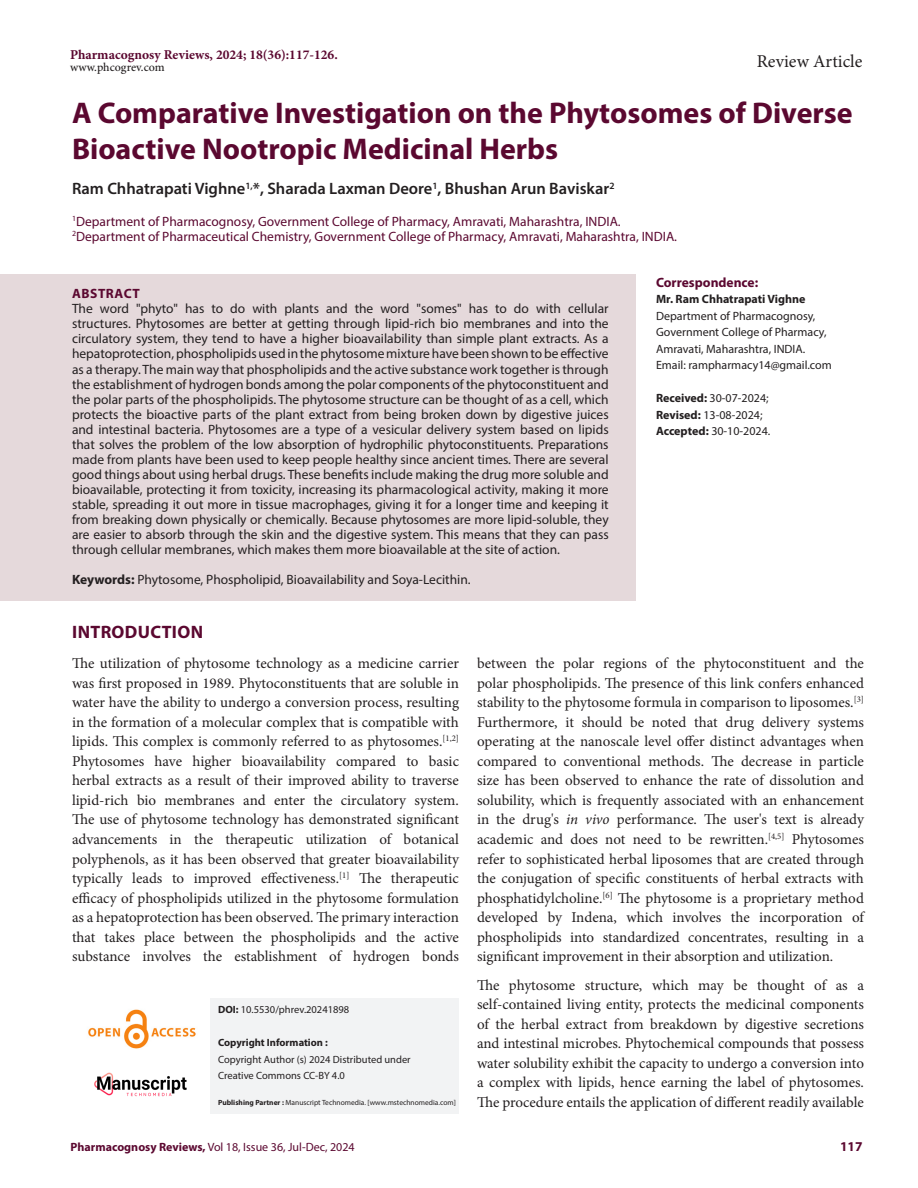
<style>
.page{position:relative;width:918px;height:1188px;background:#fff}
.page>*{position:absolute;margin:0;border:0;box-sizing:border-box;transform-origin:0 0}
.Art_Title{font:700 30px/36px "Myriad Pro";color:#5b0830}
.t1{font:18px "Minion Pro";letter-spacing:.005em;color:#231f20}
.Intro_head{font:700 18px "Myriad Pro";letter-spacing:.02em;color:#5b0830}
.Author_Names{font:600 16.5px "Myriad Pro";color:#231f20}
.Body_text__FO{font:15px/19.5px "Minion Pro";letter-spacing:-.005em;color:#231f20;text-align:justify}
.Body_text{font:15px/19.5px "Minion Pro";color:#231f20;text-align:justify}
.Abstract_TXT{font:13.5px/15px "Myriad Pro";color:#231f20;text-align:justify}
.Author_Affiliations{font:13.5px "Myriad Pro";color:#5b0830}
.KY{font:13.5px "Myriad Pro";color:#231f20}
.t2{font:700 13.5px "Minion Pro";color:#5b0830}
.Correspondence_head{font:700 13.5px "Myriad Pro";color:#5b0830}
.ABS_Heading{font:700 13.5px "Myriad Pro";letter-spacing:.04em;color:#5b0830}
.Correspondence_AU_Aff{font:12px/16.5px "Myriad Pro";color:#231f20}
.Journal_Dates{font:12px/16.5px "Myriad Pro";color:#231f20}
.t3{font:12px "Myriad Pro";color:#5b0830}
.Correspondence_AU{font:700 12px "Myriad Pro";color:#231f20}
.t4{font:500 12px "Minion Pro";color:#231f20}
.t5{font:10.5px/16.5px "Myriad Pro";color:#231f20}
.t6{font:700 10.5px "Myriad Pro";color:#231f20}
.t7{font:7.5px "Myriad Pro";color:#231f20}
.s1{font-weight:700}
.s2{font-style:italic}
</style>
<div class="page">
<img style="left:88px;top:1009px;width:108px;height:40px">
<img style="left:94px;top:1072px;width:93px;height:25px">
<div style="left:211px;top:998px;width:248px;height:36px;background:#f2f3f4"></div>
<div style="left:211px;top:1031px;width:248px;height:26px;background:#f2f3f4"></div>
<div style="left:211px;top:1048px;width:248px;height:25px;background:#f2f3f4"></div>
<div style="left:211px;top:1064px;width:248px;height:26px;background:#f2f3f4"></div>
<div style="left:211px;top:1084px;width:248px;height:30px;background:#f2f3f4"></div>
<div style="left:0;top:275px;width:636px;height:40px;background:#e5d9db"></div>
<div style="left:0;top:290px;width:636px;height:281px;background:#e5d9db"></div>
<div style="left:0;top:560px;width:636px;height:41px;background:#e5d9db"></div>
<p class="t2" style="left:70px;top:45px;width:269px">Pharmacognosy Reviews, 2024; 18(36):117-126.</p>
<p class="t4" style="left:70px;top:59px;width:96px">www.phcogrev.com</p>
<p class="t1" style="left:757px;top:49px;width:107px">Review Article</p>
<p class="Art_Title" style="left:72px;top:94px;width:782px">A Comparative Investigation on the Phytosomes of Diverse<br>Bioactive Nootropic Medicinal Herbs</p>
<p class="Author_Names" style="left:72px;top:178px;width:544px">Ram Chhatrapati Vighne<sup>1,</sup>*, Sharada Laxman Deore<sup>1</sup>, Bhushan Arun Baviskar<sup>2</sup></p>
<p class="Author_Affiliations" style="left:72px;top:213px;width:550px"><sup>1</sup>Department of Pharmacognosy, Government College of Pharmacy, Amravati, Maharashtra, INDIA.</p>
<p class="Author_Affiliations" style="left:72px;top:228px;width:607px"><sup>2</sup>Department of Pharmaceutical Chemistry, Government College of Pharmacy, Amravati, Maharashtra, INDIA.</p>
<p class="Correspondence_head" style="left:656px;top:273px;width:104px">Correspondence:</p>
<p class="Correspondence_AU" style="left:656px;top:291px;width:151px">Mr. Ram Chhatrapati Vighne</p>
<p class="Correspondence_AU_Aff" style="left:656px;top:307px;width:172px">Department of Pharmacognosy,<br>Government College of Pharmacy,<br>Amravati, Maharashtra, INDIA.</p>
<p class="Correspondence_AU_Aff" style="left:656px;top:357px;width:177px">Email: rampharmacy14@gmail.com</p>
<p class="ABS_Heading" style="left:72px;top:285px;width:69px">ABSTRACT</p>
<p class="Abstract_TXT" style="left:72px;top:301px;width:538px">The word "phyto" has to do with plants and the word "somes" has to do with cellular structures. Phytosomes are better at getting through lipid-rich bio membranes and into the circulatory system, they tend to have a higher bioavailability than simple plant extracts. As a hepatoprotection, phospholipids used in the phytosome mixture have been shown to be effective as a therapy. The main way that phospholipids and the active substance work together is through the establishment of hydrogen bonds among the polar components of the phytoconstituent and the polar parts of the phospholipids. The phytosome structure can be thought of as a cell, which protects the bioactive parts of the plant extract from being broken down by digestive juices and intestinal bacteria. Phytosomes are a type of a vesicular delivery system based on lipids that solves the problem of the low absorption of hydrophilic phytoconstituents. Preparations made from plants have been used to keep people healthy since ancient times. There are several good things about using herbal drugs. These benefits include making the drug more soluble and bioavailable, protecting it from toxicity, increasing its pharmacological activity, making it more stable, spreading it out more in tissue macrophages, giving it for a longer time and keeping it from breaking down physically or chemically. Because phytosomes are more lipid-soluble, they are easier to absorb through the skin and the digestive system. This means that they can pass through cellular membranes, which makes them more bioavailable at the site of action.</p>
<p class="KY" style="left:72px;top:571px;width:400px"><span class="s1">Keywords:</span> Phytosome, Phospholipid, Bioavailability and Soya-Lecithin.</p>
<p class="Intro_head" style="left:72px;top:620px;width:132px">INTRODUCTION</p>
<p class="Body_text__FO" style="left:72px;top:654px;width:389px">The utilization of phytosome technology as a medicine carrier was first proposed in 1989. Phytoconstituents that are soluble in water have the ability to undergo a conversion process, resulting in the formation of a molecular complex that is compatible with lipids. This complex is commonly referred to as phytosomes.<sup>[1,2] </sup>Phytosomes have higher bioavailability compared to basic herbal extracts as a result of their improved ability to traverse lipid-rich bio membranes and enter the circulatory system.<br>The use of phytosome technology has demonstrated significant advancements in the therapeutic utilization of botanical polyphenols, as it has been observed that greater bioavailability typically leads to improved effectiveness.<sup>[1]</sup> The therapeutic efficacy of phospholipids utilized in the phytosome formulation as a hepatoprotection has been observed. The primary interaction that takes place between the phospholipids and the active substance involves the establishment of hydrogen bonds</p>
<p class="Body_text__FO" style="left:477px;top:654px;width:389px">between the polar regions of the phytoconstituent and the polar phospholipids. The presence of this link confers enhanced stability to the phytosome formula in comparison to liposomes.<sup>[3] </sup>Furthermore, it should be noted that drug delivery systems operating at the nanoscale level offer distinct advantages when compared to conventional methods. The decrease in particle size has been observed to enhance the rate of dissolution and solubility, which is frequently associated with an enhancement in the drug's <span class="s2">in vivo</span> performance. The user's text is already academic and does not need to be rewritten.<sup>[4,5]</sup> Phytosomes refer to sophisticated herbal liposomes that are created through the conjugation of specific constituents of herbal extracts with phosphatidylcholine.<sup>[6]</sup> The phytosome is a proprietary method developed by Indena, which involves the incorporation of phospholipids into standardized concentrates, resulting in a significant improvement in their absorption and utilization.</p>
<p class="Body_text" style="left:477px;top:975px;width:389px">The phytosome structure, which may be thought of as a self-contained living entity, protects the medicinal components of the herbal extract from breakdown by digestive secretions and intestinal microbes. Phytochemical compounds that possess water solubility exhibit the capacity to undergo a conversion into a complex with lipids, hence earning the label of phytosomes.<br>The procedure entails the application of different readily available</p>
<p class="Journal_Dates" style="left:656px;top:390px;width:116px"><span class="s1">Received:</span> 30-07-2024;<br><span class="s1">Revised:</span> 13-08-2024;<br><span class="s1">Accepted:</span> 30-10-2024.</p>
<p class="t5" style="left:218px;top:1001px;width:133px"><span class="s1">DOI:</span> 10.5530/phrev.20241898</p>
<p class="t6" style="left:218px;top:1036px;width:111px">Copyright Information :</p>
<p class="t5" style="left:218px;top:1051px;width:194px">Copyright Author (s) 2024 Distributed under<br>Creative Commons CC-BY 4.0</p>
<p class="t7" style="left:218px;top:1098px;width:239px"><span class="s1">Publishing Partner :</span> Manuscript Technomedia. [www.mstechnomedia.com]</p>
<p class="t3" style="left:70px;top:1139px;width:286px"><span class="s1">Pharmacognosy Reviews,</span> Vol 18, Issue 36, Jul-Dec, 2024</p>
<p class="Correspondence_head" style="left:840px;top:1137px;width:24px">117</p>
</div>
